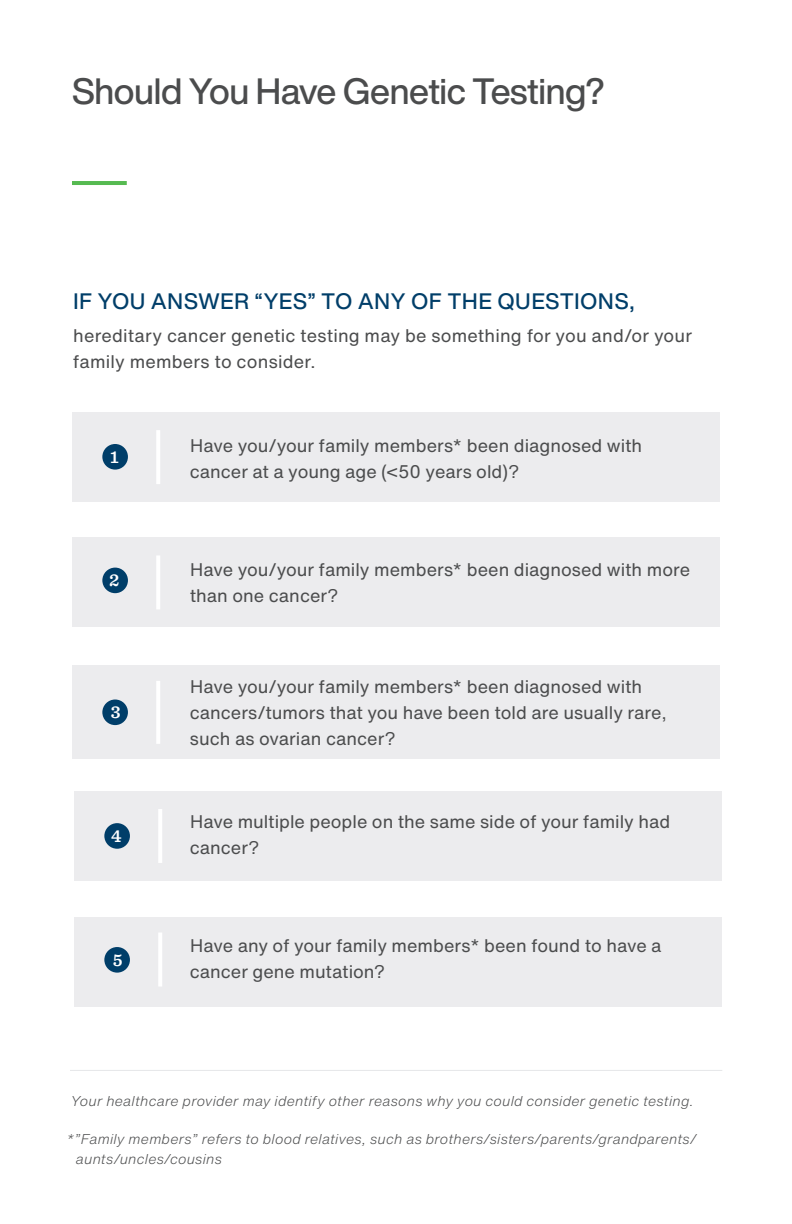
<style>
.page{position:relative;width:792px;height:1224px;background:#fff}
.page>*{position:absolute;margin:0;border:0;box-sizing:border-box;transform-origin:0 0}
.Titles{font:500 36px "Helvetica Now Display";letter-spacing:-.01em;color:#4b4c4d}
.whitney_sub_head{font:500 22px "Helvetica Now Display";letter-spacing:.04em;color:#003e69}
.Section_text{font:18px/26px "Helvetica Now Text";color:#4b4c4d}
.table_title{font:600 18px "Sentinel";color:#fff}
.notes{font:italic 300 14px/20px "Helvetica Now Text";letter-spacing:.02em;color:#4b4c4d}
</style>
<div class="page">
<div style="left:72px;top:412px;width:648px;height:90px;background:#ececee"></div>
<div style="left:72px;top:538px;width:648px;height:89px;background:#ececee"></div>
<div style="left:72px;top:665px;width:648px;height:94px;background:#ececee"></div>
<div style="left:74px;top:791px;width:648px;height:90px;background:#ececee"></div>
<div style="left:74px;top:917px;width:648px;height:89px;background:#ececee"></div>
<hr style="left:70px;top:1070px;width:652px;height:1px;background:#e6e7e9">
<div style="left:102px;top:444px;width:26px;height:26px;background:#003e69;border-radius:50%"></div>
<div style="left:102px;top:568px;width:26px;height:25px;background:#003e69;border-radius:50%"></div>
<div style="left:102px;top:700px;width:26px;height:25px;background:#003e69;border-radius:50%"></div>
<div style="left:104px;top:823px;width:26px;height:26px;background:#003e69;border-radius:50%"></div>
<div style="left:104px;top:947px;width:26px;height:26px;background:#003e69;border-radius:50%"></div>
<hr style="left:156px;top:430px;width:4px;height:54px;background:#fff">
<hr style="left:156px;top:555px;width:4px;height:54px;background:#fff">
<hr style="left:156px;top:681px;width:4px;height:63px;background:#fff">
<hr style="left:158px;top:809px;width:4px;height:54px;background:#fff">
<hr style="left:158px;top:933px;width:4px;height:54px;background:#fff">
<hr style="left:72px;top:181px;width:55px;height:4px;background:#56ba51">
<p class="Titles" style="left:72px;top:66px;width:534px">Should You Have Genetic Testing?</p>
<p class="whitney_sub_head" style="left:73px;top:286px;width:562px">IF YOU ANSWER “YES” TO ANY OF THE QUESTIONS,</p>
<p class="Section_text" style="left:73px;top:322px;width:621px">hereditary cancer genetic testing may be something for you and/or your family members to consider.</p>
<p class="table_title" style="left:110px;top:443px;width:10px">1</p>
<p class="table_title" style="left:109px;top:566px;width:12px">2</p>
<p class="table_title" style="left:111px;top:698px;width:11px">3</p>
<p class="table_title" style="left:111px;top:822px;width:12px">4</p>
<p class="table_title" style="left:113px;top:946px;width:11px">5</p>
<p class="Section_text" style="left:190px;top:432px;width:454px">Have you/your family members* been diagnosed with cancer at a young age (&lt;50 years old)?</p>
<p class="Section_text" style="left:190px;top:556px;width:502px">Have you/your family members* been diagnosed with more than one cancer?</p>
<p class="Section_text" style="left:190px;top:673px;width:479px">Have you/your family members* been diagnosed with cancers/tumors that you have been told are usually rare, such as ovarian cancer?</p>
<p class="Section_text" style="left:190px;top:808px;width:482px">Have multiple people on the same side of your family had cancer?</p>
<p class="Section_text" style="left:190px;top:932px;width:473px">Have any of your family members* been found to have a cancer gene mutation?</p>
<p class="notes" style="left:71px;top:1091px;width:624px">Your healthcare provider may identify other reasons why you could consider genetic testing.</p>
<p class="notes" style="left:76px;top:1129px;width:622px;text-indent:-9px">*”Family members” refers to blood relatives, such as brothers/sisters/parents/grandparents/ aunts/uncles/cousins</p>
</div>
